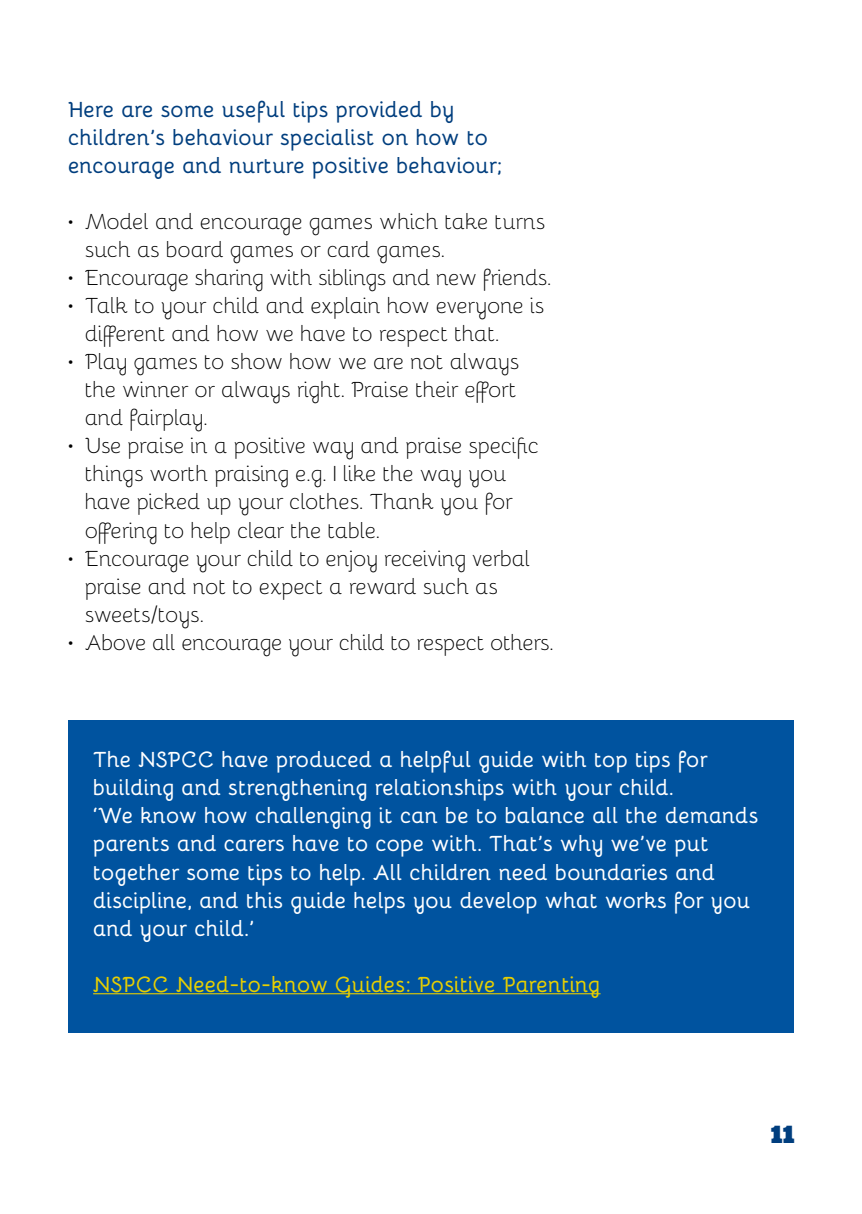
<style>
.page{position:relative;width:862px;height:1214px;background:#fff}
.page>*{position:absolute;margin:0;border:0;box-sizing:border-box;transform-origin:0 0}
.t1{font:24px "Ultra";color:#003e7e}
.t2{font:300 22px/28px "Bellota";letter-spacing:-.02em;color:#000}
.t3{font:700 22px/28px "Bellota";letter-spacing:-.01em;color:#fff}
.t4{font:700 22px/28px "Bellota";letter-spacing:-.02em;color:#003e7e}
.t5{font:700 22px "Bellota";letter-spacing:-.02em;color:#e8cf00}
</style>
<div class="page">
<div style="left:68px;top:720px;width:726px;height:312px;background:#00539f"></div>
<hr style="left:93px;top:993px;width:507px;height:1px;background:#e8cf00">
<p class="t4" style="left:68px;top:94px;width:435px">Here are some useful tips provided by children’s behaviour specialist on how to encourage and nurture positive behaviour;</p>
<p class="t2" style="left:85px;top:206px;width:462px;text-indent:-17px">• Model and encourage games which take turns such as board games or card games.</p>
<p class="t2" style="left:68px;top:262px;width:485px">• Encourage sharing with siblings and new friends.</p>
<p class="t2" style="left:85px;top:290px;width:461px;text-indent:-17px">• Talk to your child and explain how everyone is different and how we have to respect that.</p>
<p class="t2" style="left:85px;top:346px;width:436px;text-indent:-17px">• Play games to show how we are not always the winner or always right. Praise their effort and fairplay.</p>
<p class="t2" style="left:85px;top:430px;width:456px;text-indent:-17px">• Use praise in a positive way and praise specific things worth praising e.g. I like the way you have picked up your clothes. Thank you for offering to help clear the table.</p>
<p class="t2" style="left:85px;top:542px;width:447px;text-indent:-17px">• Encourage your child to enjoy receiving verbal praise and not to expect a reward such as sweets/toys.</p>
<p class="t2" style="left:68px;top:626px;width:487px">• Above all encourage your child to respect others.</p>
<p class="t3" style="left:93px;top:744px;width:667px">The NSPCC have produced a helpful guide with top tips for building and strengthening relationships with your child.<br>‘We know how challenging it can be to balance all the demands parents and carers have to cope with. That’s why we’ve put together some tips to help. All children need boundaries and discipline, and this guide helps you develop what works for you and your child.’</p>
<p class="t5" style="left:93px;top:966px;width:509px">NSPCC Need-to-know Guides: Positive Parenting</p>
<p class="t1" style="left:771px;top:1118px;width:25px">11</p>
</div>
